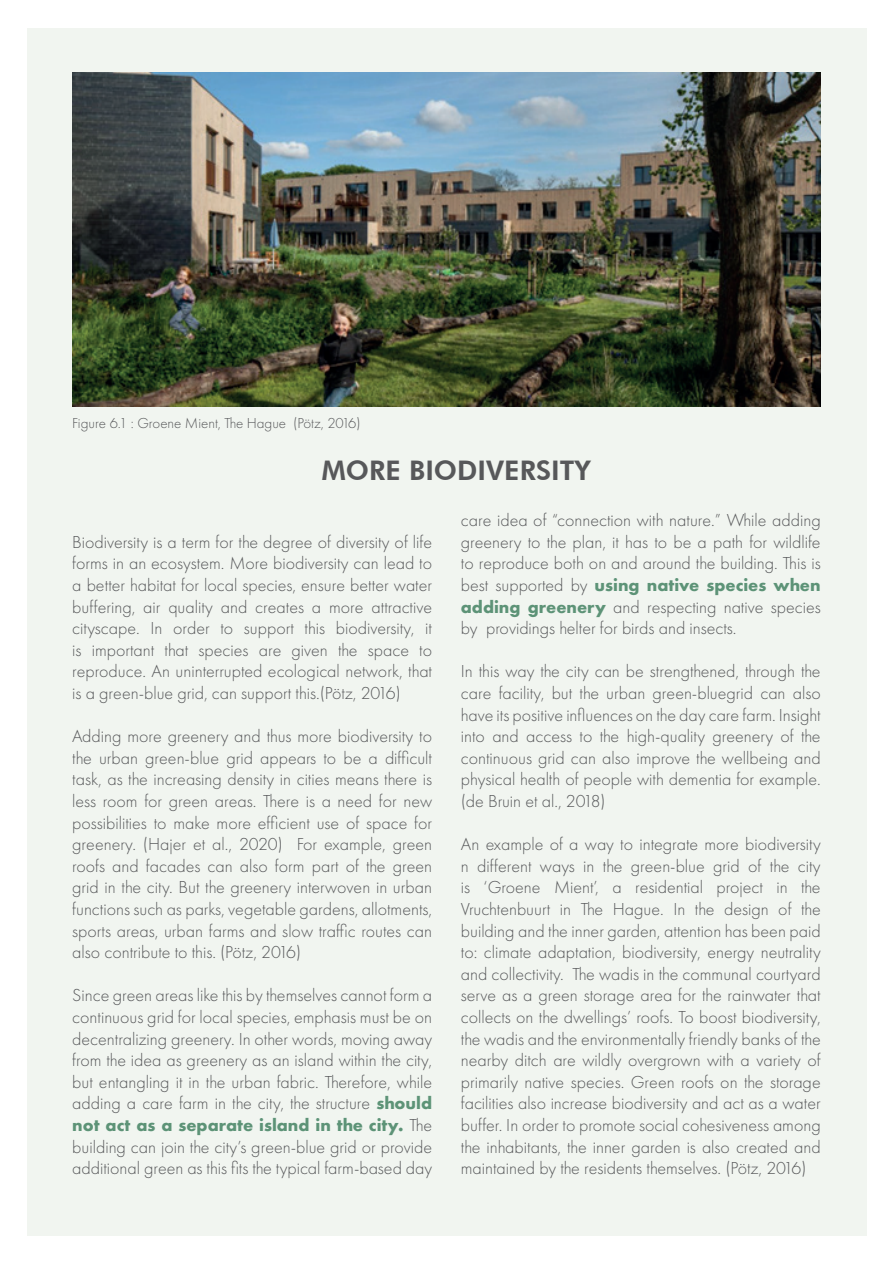
<style>
.page{position:relative;width:893px;height:1263px;background:#fff}
.page>*{position:absolute;margin:0;border:0;box-sizing:border-box;transform-origin:0 0}
.t1{font:800 27px "Futura BT";color:#57585a}
.t2{font:300 18px/21.6px "Futura PT";color:#57585a;text-align:justify}
.t3{font:300 15px "Futura PT";color:#57585a}
.s1{font-weight:700;color:#5d9377}
</style>
<div class="page">
<div style="left:27px;top:28px;width:839px;height:1207px;background:#f1f5f0"></div>
<img style="left:73px;top:72px;width:748px;height:334px">
<p class="t3" style="left:72px;top:415px;width:290px">Figure 6.1 : Groene Mient, The Hague (Pötz, 2016)</p>
<h1 class="t1" style="left:322px;top:454px;width:270px">MORE BIODIVERSITY</h1>
<p class="t2" style="left:72px;top:531px;width:361px">Biodiversity is a term for the degree of diversity of life forms in an ecosystem. More biodiversity can lead to a better habitat for local species, ensure better water buffering, air quality and creates a more attractive cityscape. In order to support this biodiversity, it is important that species are given the space to reproduce. An uninterrupted ecological network, that is a green-blue grid, can support this.(Pötz, 2016)</p>
<p class="t2" style="left:72px;top:725px;width:361px">Adding more greenery and thus more biodiversity to the urban green-blue grid appears to be a difficult task, as the increasing density in cities means there is less room for green areas. There is a need for new possibilities to make more efficient use of space for greenery. (Hajer et al., 2020) For example, green roofs and facades can also form part of the green grid in the city. But the greenery interwoven in urban functions such as parks, vegetable gardens, allotments, sports areas, urban farms and slow traffic routes can also contribute to this. (Pötz, 2016)</p>
<p class="t2" style="left:72px;top:985px;width:361px">Since green areas like this by themselves cannot form a continuous grid for local species, emphasis must be on decentralizing greenery. In other words, moving away from the idea as greenery as an island within the city, but entangling it in the urban fabric. Therefore, while adding a care farm in the city, the structure <span class="s1">should not act as a separate island in the city.</span> The building can join the city’s green-blue grid or provide additional green as this fits the typical farm-based day</p>
<p class="t2" style="left:461px;top:509px;width:361px">care idea of “connection with nature.” While adding greenery to the plan, it has to be a path for wildlife to reproduce both on and around the building. This is best supported by <span class="s1">using native species when adding greenery</span> and respecting native species by providings helter for birds and insects.</p>
<p class="t2" style="left:461px;top:661px;width:361px">In this way the city can be strengthened, through the care facility, but the urban green-bluegrid can also have its positive influences on the day care farm. Insight into and access to the high-quality greenery of the continuous grid can also improve the wellbeing and physical health of people with dementia for example. (de Bruin et al., 2018)</p>
<p class="t2" style="left:461px;top:833px;width:361px">An example of a way to integrate more biodiversity n different ways in the green-blue grid of the city is ‘Groene Mient’, a residential project in the Vruchtenbuurt in The Hague. In the design of the building and the inner garden, attention has been paid to: climate adaptation, biodiversity, energy neutrality and collectivity. The wadis in the communal courtyard serve as a green storage area for the rainwater that collects on the dwellings’ roofs. To boost biodiversity, the wadis and the environmentally friendly banks of the nearby ditch are wildly overgrown with a variety of primarily native species. Green roofs on the storage facilities also increase biodiversity and act as a water buffer. In order to promote social cohesiveness among the inhabitants, the inner garden is also created and maintained by the residents themselves. (Pötz, 2016)</p>
</div>
